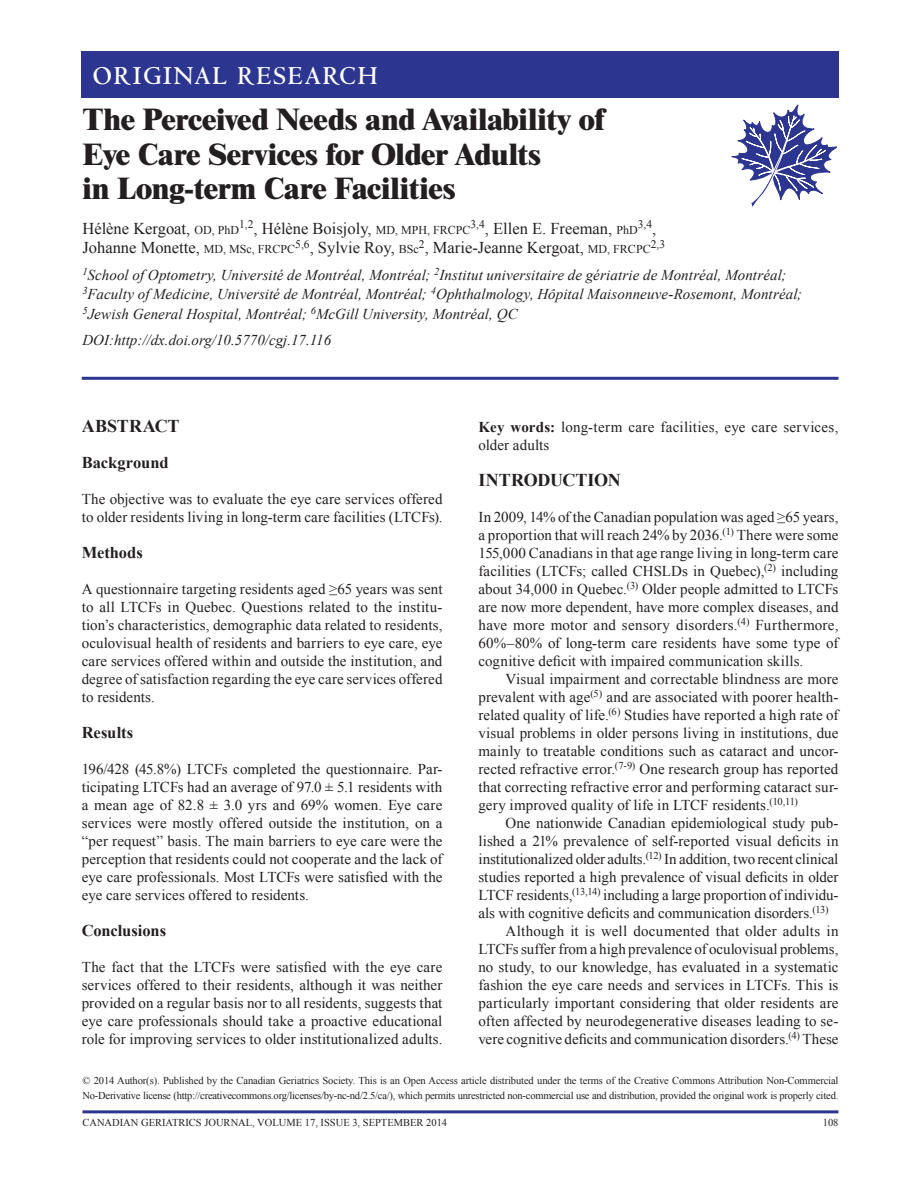
<style>
.page{position:relative;width:918px;height:1188px;background:#fff}
.page>*{position:absolute;margin:0;border:0;box-sizing:border-box;transform-origin:0 0}
.t1{font:800 30px/34.5px "Times";letter-spacing:-.01em;color:#231f20}
.t2{font:700 27px "Centaur";letter-spacing:.075em;color:#fff;scale:.96 1}
.t3{font:700 18px "Times New Roman";letter-spacing:-.01em;color:#231f20}
.t4{font:700 18px "Times New Roman";letter-spacing:.01em;color:#231f20}
.t5{font:16.5px "Times New Roman";color:#231f20}
.t6{font:700 16.5px "Times New Roman";letter-spacing:-.005em;color:#231f20}
.t7{font:15px/18px "Times New Roman";letter-spacing:.005em;color:#231f20;text-align:justify}
.t8{font:italic 15px/19.5px "Times New Roman";letter-spacing:.005em;color:#231f20}
.t9{font:11.55px "Times New Roman";color:#231f20}
.t10{font:10.5px/15px "Times New Roman";letter-spacing:-.01em;color:#231f20}
.s1{font-size:12px}
.s2{font-size:16.5px}
.s3{font-weight:700}
</style>
<div class="page">
<hr style="left:82px;top:1110px;width:756px;height:3px;background:#2c3590">
<div style="left:81px;top:51px;width:757px;height:46px;background:#2c3590"></div>
<svg style="left:731px;top:104px;width:106px;height:103px"></svg>
<hr style="left:82px;top:377px;width:756px;height:3px;background:#2c3590">
<h2 class="t2" style="left:93px;top:61px;width:298px">ORIGINAL RESEARCH</h2>
<h1 class="t1" style="left:82px;top:102px;width:523px">The Perceived Needs and Availability of<br>Eye Care Services for Older Adults<br>in Long-term Care Facilities</h1>
<p class="t5" style="left:82px;top:217px;width:557px">Hélène Kergoat, <span class="s1">OD, PhD</span><sup>1,2</sup>, Hélène Boisjoly, <span class="s1">MD, MPH, FRCPC</span><sup>3,4</sup>, Ellen E. Freeman, <span class="s1">PhD</span></p>
<p class="t9" style="left:638px;top:217px;width:20px">3,4<span class="s2">,</span></p>
<p class="t5" style="left:82px;top:237px;width:570px">Johanne Monette, <span class="s1">MD, MSc, FRCPC</span><sup>5,6</sup>, Sylvie Roy, <span class="s1">BSc</span><sup>2</sup>, Marie-Jeanne Kergoat, <span class="s1">MD, FRCPC</span></p>
<p class="t9" style="left:651px;top:236px;width:16px">2,3</p>
<p class="t8" style="left:82px;top:264px;width:721px"><sup>1</sup>School of Optometry, Université de Montréal, Montréal; <sup>2</sup>Institut universitaire de gériatrie de Montréal, Montréal;<br><sup>3</sup>Faculty of Medicine, Université de Montréal, Montréal; <sup>4</sup>Ophthalmology, Hôpital Maisonneuve-Rosemont, Montréal;<br><sup>5</sup>Jewish General Hospital, Montréal; <sup>6</sup>McGill University, Montréal, QC</p>
<p class="t8" style="left:82px;top:330px;width:250px">DOI:http://dx.doi.org/10.5770/cgj.17.116</p>
<p class="t4" style="left:82px;top:414px;width:99px">ABSTRACT</p>
<p class="t6" style="left:82px;top:451px;width:89px">Background</p>
<p class="t7" style="left:82px;top:490px;width:362px">The objective was to evaluate the eye care services offered to older residents living in long-term care facilities (LTCFs).</p>
<p class="t6" style="left:82px;top:541px;width:63px">Methods</p>
<p class="t7" style="left:82px;top:580px;width:362px">A questionnaire targeting residents aged ≥65 years was sent to all LTCFs in Quebec. Questions related to the institu&shy;tion’s characteristics, demographic data related to residents, oculovisual health of residents and barriers to eye care, eye care services offered within and outside the institution, and degree of satisfaction regarding the eye care services offered to residents.</p>
<p class="t6" style="left:82px;top:721px;width:53px">Results</p>
<p class="t7" style="left:82px;top:760px;width:362px">196/428 (45.8%) LTCFs completed the questionnaire. Par&shy;ticipating LTCFs had an average of 97.0 ± 5.1 residents with a mean age of 82.8 ± 3.0 yrs and 69% women. Eye care services were mostly offered outside the institution, on a “per request” basis. The main barriers to eye care were the perception that residents could not cooperate and the lack of eye care professionals. Most LTCFs were satisfied with the eye care services offered to residents.</p>
<p class="t6" style="left:82px;top:919px;width:86px">Conclusions</p>
<p class="t7" style="left:82px;top:958px;width:362px">The fact that the LTCFs were satisfied with the eye care services offered to their residents, although it was neither provided on a regular basis nor to all residents, suggests that eye care professionals should take a proactive educational role for improving services to older institutionalized adults.</p>
<p class="t7" style="left:478px;top:418px;width:361px"><span class="s3">Key words:</span> long-term care facilities, eye care services, older adults</p>
<p class="t3" style="left:478px;top:468px;width:144px">INTRODUCTION</p>
<p class="t7" style="left:478px;top:508px;width:362px">In 2009, 14% of the Canadian population was aged ≥65 years, a proportion that will reach 24% by 2036.<sup>(1)</sup> There were some 155,000 Canadians in that age range living in long-term care facilities (LTCFs; called CHSLDs in Quebec),<sup>(2)</sup> including about 34,000 in Quebec.<sup>(3)</sup> Older people admitted to LTCFs are now more dependent, have more complex diseases, and have more motor and sensory disorders.<sup>(4)</sup> Furthermore, 60%–80% of long-term care residents have some type of cognitive deficit with impaired communication skills.</p>
<p class="t7" style="left:478px;top:670px;width:362px;text-indent:27px">Visual impairment and correctable blindness are more prevalent with age<sup>(5)</sup> and are associated with poorer health&shy;related quality of life.<sup>(6)</sup> Studies have reported a high rate of visual problems in older persons living in institutions, due mainly to treatable conditions such as cataract and uncor&shy;rected refractive error.<sup>(7-9)</sup> One research group has reported that correcting refractive error and performing cataract sur&shy;gery improved quality of life in LTCF residents.<sup>(10,11)</sup></p>
<p class="t7" style="left:506px;top:814px;width:334px">One nationwide Canadian epidemiological study pub-</p>
<p class="t7" style="left:478px;top:832px;width:362px">lished a 21% prevalence of self-reported visual deficits in</p>
<p class="t7" style="left:478px;top:850px;width:362px">institutionalized older adults.<sup>(12)</sup> In addition, two recent clinical</p>
<p class="t7" style="left:479px;top:868px;width:361px">studies reported a high prevalence of visual deficits in older</p>
<p class="t7" style="left:479px;top:886px;width:362px">LTCF residents,<sup>(13,14)</sup> including a large proportion of individu-</p>
<p class="t7" style="left:479px;top:904px;width:352px">als with cognitive deficits and communication disorders.<sup>(13)</sup></p>
<p class="t7" style="left:506px;top:922px;width:335px">Although it is well documented that older adults in</p>
<p class="t7" style="left:478px;top:940px;width:362px">LTCFs suffer from a high prevalence of oculovisual problems,</p>
<p class="t7" style="left:478px;top:958px;width:361px">no study, to our knowledge, has evaluated in a systematic</p>
<p class="t7" style="left:478px;top:976px;width:361px">fashion the eye care needs and services in LTCFs. This is</p>
<p class="t7" style="left:478px;top:994px;width:361px">particularly important considering that older residents are</p>
<p class="t7" style="left:478px;top:1012px;width:361px">often affected by neurodegenerative diseases leading to se-</p>
<p class="t7" style="left:478px;top:1030px;width:362px">vere cognitive deficits and communication disorders.<sup>(4)</sup> These</p>
<p class="t10" style="left:82px;top:1073px;width:758px">© 2014 Author(s). Published by the Canadian Geriatrics Society. This is an Open Access article distributed under the terms of the Creative Commons Attribution Non-Commercial<br>No-Derivative license (http://creativecommons.org/licenses/by-nc-nd/2.5/ca/), which permits unrestricted non-commercial use and distribution, provided the original work is properly cited.</p>
<p class="t10" style="left:82px;top:1115px;width:366px">CANADIAN GERIATRICS JOURNAL, VOLUME 17, ISSUE 3, SEPTEMBER 2014</p>
<p class="t10" style="left:823px;top:1115px;width:17px">108</p>
</div>
